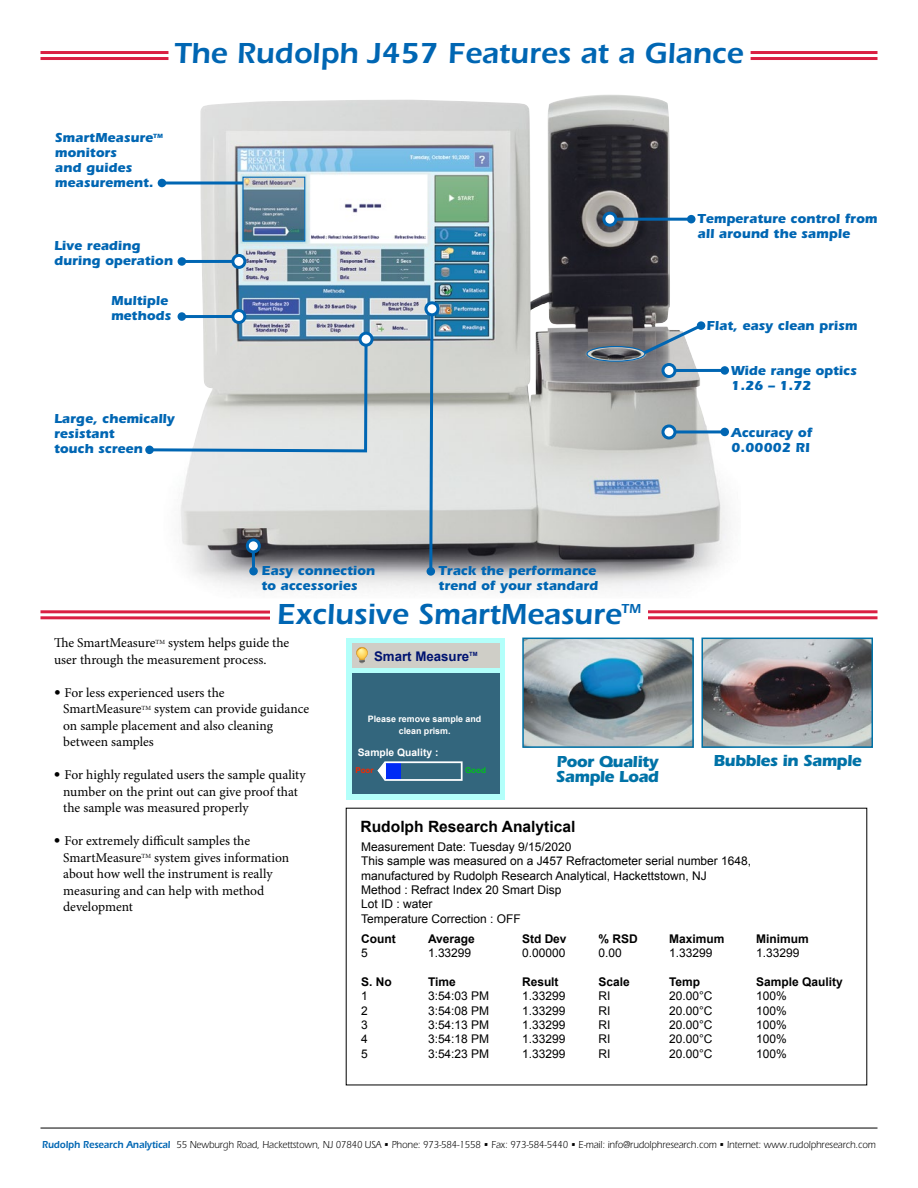
<style>
.page{position:relative;width:918px;height:1188px;background:#fff}
.page>*{position:absolute;margin:0;border:0;box-sizing:border-box;transform-origin:0 0}
.t1{font:600 30px "Itc Eras";color:#0066b3}
.t2{font:700 16.5px/15px "Itc Eras";letter-spacing:-.03em;color:#0072a7}
.t3{font:700 15.6px "Arial";color:#000}
.t4{font:13.5px/16.5px "Minion Pro";letter-spacing:-.005em;color:#000}
.t5{font:700 13.5px/15px "Itc Eras";color:#0066b3}
.t6{font:600 13.5px "Itc Eras";color:#0066b3}
.t7{font:700 13.35px "Arial";color:#001371}
.t8{font:12px/14.4px "Arial";color:#000;text-align:justify}
.t9{font:700 12px "Arial";color:#000}
.t10{font:10.5px "Itc Eras";letter-spacing:-.005em;color:#000;scale:.9 1}
.t11{font:700 10.35px "Arial";color:#fff}
.t12{font:700 8.85px/11.7px "Arial";color:#fff;text-align:center}
.t13{font:700 8.1px "Arial";color:#f22800}
.t14{font:700 8.1px "Arial";color:#00c01c}
.t15{font:700 5.85px "Arial";color:#001371}
.s1{font-family:"New Aster"}
.s2{font-weight:600;color:#0066b3}
</style>
<div class="page">
<hr style="left:40px;top:1128px;width:838px;height:1px;background:#000">
<hr style="left:40px;top:51px;width:128px;height:3px;background:#da1f43">
<hr style="left:40px;top:57px;width:128px;height:3px;background:#da1f43">
<hr style="left:751px;top:51px;width:126px;height:3px;background:#da1f43">
<hr style="left:751px;top:57px;width:126px;height:3px;background:#da1f43">
<img style="left:164px;top:95px;width:566px;height:495px">
<svg style="left:41px;top:610px;width:229px;height:4px"></svg>
<svg style="left:40px;top:616px;width:230px;height:4px"></svg>
<hr style="left:648px;top:610px;width:230px;height:3px;background:#da1f43">
<hr style="left:648px;top:616px;width:230px;height:3px;background:#da1f43">
<img style="left:525px;top:641px;width:166px;height:104px">
<div style="left:522px;top:638px;width:172px;height:110px;border:2px solid #0072a7"></div>
<img style="left:704px;top:641px;width:166px;height:104px">
<div style="left:701px;top:638px;width:172px;height:110px;border:2px solid #0072a7"></div>
<div style="left:346px;top:638px;width:159px;height:162px;background:#b3fffa"></div>
<div style="left:352px;top:643px;width:147px;height:25px;background:#cfcec7"></div>
<div style="left:352px;top:673px;width:147px;height:120px;background:#33667d"></div>
<svg style="left:378px;top:761px;width:85px;height:20px"></svg>
<svg style="left:356px;top:647px;width:12px;height:17px"></svg>
<div style="left:605px;top:213px;width:11px;height:11px;background:#fff;border-radius:50%"></div>
<div style="left:426px;top:303px;width:12px;height:12px;background:#fff;border-radius:50%"></div>
<div style="left:360px;top:334px;width:12px;height:11px;background:#fff;border-radius:50%"></div>
<div style="left:664px;top:365px;width:11px;height:11px;background:#fff;border-radius:50%"></div>
<svg style="left:664px;top:426px;width:11px;height:11px"></svg>
<div style="left:233px;top:311px;width:11px;height:11px;background:#fff;border-radius:50%"></div>
<div style="left:233px;top:256px;width:11px;height:11px;background:#fff;border-radius:50%"></div>
<div style="left:248px;top:540px;width:11px;height:11px;background:#fff;border-radius:50%"></div>
<hr style="left:616px;top:218px;width:75px;height:3px;background:#0066b3">
<div style="left:687px;top:215px;width:9px;height:9px;background:#0066b3;border-radius:50%"></div>
<div style="left:602px;top:212px;width:16px;height:15px;border:3px solid #0066b3;border-radius:50%"></div>
<svg style="left:428px;top:315px;width:7px;height:254px;background:#6d9cbd"></svg>
<div style="left:426px;top:567px;width:9px;height:9px;background:#0066b3;border-radius:50%"></div>
<div style="left:424px;top:301px;width:16px;height:15px;border:3px solid #0066b3;border-radius:50%"></div>
<svg style="left:148px;top:342px;width:221px;height:112px"></svg>
<div style="left:145px;top:446px;width:9px;height:8px;background:#0066b3;border-radius:50%"></div>
<div style="left:358px;top:332px;width:16px;height:15px;border:3px solid #0066b3;border-radius:50%"></div>
<hr style="left:162px;top:182px;width:81px;height:3px;background:#0066b3">
<div style="left:158px;top:179px;width:8px;height:8px;background:#0066b3;border-radius:50%"></div>
<hr style="left:675px;top:369px;width:50px;height:3px;background:#0066b3">
<div style="left:720px;top:366px;width:9px;height:9px;background:#0066b3;border-radius:50%"></div>
<div style="left:661px;top:363px;width:16px;height:15px;border:3px solid #0066b3;border-radius:50%"></div>
<hr style="left:675px;top:430px;width:50px;height:3px;background:#0066b3">
<div style="left:720px;top:428px;width:9px;height:8px;background:#0066b3;border-radius:50%"></div>
<div style="left:661px;top:424px;width:16px;height:16px;border:3px solid #0066b3;border-radius:50%"></div>
<hr style="left:182px;top:315px;width:51px;height:3px;background:#0066b3">
<div style="left:177px;top:312px;width:9px;height:9px;background:#0066b3;border-radius:50%"></div>
<div style="left:231px;top:309px;width:15px;height:15px;border:3px solid #0066b3;border-radius:50%"></div>
<hr style="left:182px;top:260px;width:51px;height:3px;background:#0066b3">
<div style="left:178px;top:257px;width:8px;height:9px;background:#0066b3;border-radius:50%"></div>
<div style="left:231px;top:254px;width:15px;height:15px;border:3px solid #0066b3;border-radius:50%"></div>
<hr style="left:252px;top:552px;width:3px;height:19px;background:#0066b3">
<div style="left:249px;top:567px;width:9px;height:9px;background:#0066b3;border-radius:50%"></div>
<div style="left:246px;top:538px;width:15px;height:15px;border:3px solid #0066b3;border-radius:50%"></div>
<svg style="left:641px;top:322px;width:64px;height:35px"></svg>
<div style="left:697px;top:321px;width:8px;height:9px;background:#0066b3;border-radius:50%"></div>
<div style="left:586px;top:346px;width:59px;height:16px;border:1px solid #0066b3;border-radius:50%"></div>
<div style="left:242px;top:177px;width:63px;height:65px;border:1px solid #0066b3"></div>
<h1 class="t1" style="left:175px;top:36px;width:570px">The Rudolph J457 Features at a Glance</h1>
<p class="t5" style="left:55px;top:130px;width:109px">SmartMeasure<sup>TM </sup>monitors<br>and guides measurement.</p>
<p class="t5" style="left:54px;top:238px;width:120px">Live reading during operation</p>
<p class="t5" style="left:111px;top:293px;width:62px">Multiple methods</p>
<p class="t5" style="left:54px;top:411px;width:122px">Large, chemically resistant<br>touch screen</p>
<p class="t5" style="left:261px;top:563px;width:115px">Easy connection to accessories</p>
<p class="t5" style="left:439px;top:563px;width:161px">Track the performance trend of your standard</p>
<h1 class="t1" style="left:277px;top:597px;width:346px">Exclusive SmartMeasure</h1>
<p class="t6" style="left:622px;top:601px;width:21px">TM</p>
<p class="t5" style="left:698px;top:211px;width:181px">Temperature control from all around the sample</p>
<p class="t5" style="left:707px;top:318px;width:152px">Flat, easy clean prism</p>
<p class="t5" style="left:731px;top:363px;width:127px">Wide range optics<br>1.26 – 1.72</p>
<p class="t5" style="left:731px;top:425px;width:82px">Accuracy of<br>0.00002 RI</p>
<p class="t4" style="left:54px;top:635px;width:237px">The SmartMeasure<sup>TM</sup> system helps guide the user through the measurement process.</p>
<p class="t4" style="left:63px;top:684px;width:247px;text-indent:-9px"><span class="s1">•</span> For less experienced users the<br>SmartMeasure<sup>TM</sup> system can provide guidance on sample placement and also cleaning between samples</p>
<p class="t4" style="left:63px;top:767px;width:244px;text-indent:-9px"><span class="s1">•</span> For highly regulated users the sample quality number on the print out can give proof that the sample was measured properly</p>
<p class="t4" style="left:63px;top:833px;width:227px;text-indent:-9px"><span class="s1">•</span> For extremely difficult samples the SmartMeasure<sup>TM</sup> system gives information about how well the instrument is really measuring and can help with method development</p>
<p class="t7" style="left:374px;top:647px;width:97px">Smart Measure</p>
<p class="t15" style="left:469px;top:650px;width:10px">TM</p>
<p class="t12" style="left:368px;top:713px;width:115px">Please remove sample and clean prism.</p>
<p class="t11" style="left:358px;top:745px;width:82px">Sample Quality :</p>
<p class="t13" style="left:355px;top:765px;width:20px">Poor</p>
<p class="t14" style="left:465px;top:765px;width:23px">Good</p>
<p class="t2" style="left:556px;top:754px;width:105px">Poor Quality<br>Sample Load</p>
<p class="t2" style="left:713px;top:753px;width:150px">Bubbles in Sample</p>
<p class="t3" style="left:361px;top:816px;width:216px">Rudolph Research Analytical</p>
<p class="t8" style="left:361px;top:839px;width:392px;text-align:left">Measurement Date: Tuesday 9/15/2020<br>This sample was measured on a J457 Refractometer serial number 1648, manufactured by Rudolph Research Analytical, Hackettstown, NJ<br>Method : Refract Index 20 Smart Disp<br>Lot ID : water<br>Temperature Correction : OFF</p>
<p class="t9" style="left:361px;top:930px;width:36px">Count</p>
<p class="t8" style="left:361px;top:946px;width:8px">5</p>
<p class="t9" style="left:361px;top:974px;width:32px">S. No</p>
<p class="t8" style="left:361px;top:989px;width:8px">1<br>2<br>3<br>4<br>5</p>
<p class="t9" style="left:522px;top:930px;width:46px">Std Dev</p>
<p class="t8" style="left:522px;top:946px;width:45px">0.00000</p>
<p class="t9" style="left:522px;top:974px;width:38px">Result</p>
<p class="t8" style="left:522px;top:989px;width:45px">1.33299<br>1.33299<br>1.33299<br>1.33299<br>1.33299</p>
<p class="t9" style="left:599px;top:930px;width:41px">% RSD</p>
<p class="t8" style="left:599px;top:946px;width:25px">0.00</p>
<p class="t9" style="left:599px;top:974px;width:33px">Scale</p>
<p class="t8" style="left:599px;top:989px;width:13px">RI RI RI RI RI</p>
<p class="t9" style="left:428px;top:930px;width:48px">Average</p>
<p class="t8" style="left:428px;top:946px;width:45px">1.33299</p>
<p class="t9" style="left:428px;top:974px;width:29px">Time</p>
<p class="t8" style="left:428px;top:989px;width:63px">3:54:03 PM 3:54:08 PM 3:54:13 PM 3:54:18 PM 3:54:23 PM</p>
<p class="t9" style="left:669px;top:930px;width:57px">Maximum</p>
<p class="t8" style="left:669px;top:946px;width:45px">1.33299</p>
<p class="t9" style="left:669px;top:974px;width:33px">Temp</p>
<p class="t8" style="left:669px;top:989px;width:45px">20.00°C 20.00°C 20.00°C 20.00°C 20.00°C</p>
<p class="t9" style="left:756px;top:930px;width:54px">Minimum</p>
<p class="t8" style="left:756px;top:946px;width:45px">1.33299</p>
<p class="t9" style="left:756px;top:974px;width:88px">Sample Qaulity</p>
<p class="t8" style="left:756px;top:989px;width:32px">100% 100% 100% 100% 100%</p>
<p class="t10" style="left:42px;top:1139px;width:928px"><span class="s2">Rudolph Research Analytical</span> 55 Newburgh Road, Hackettstown, NJ 07840 USA • Phone: 973-584-1558 • Fax: 973-584-5440 • E-mail: info@rudolphresearch.com • Internet: www.rudolphresearch.com</p>
</div>
